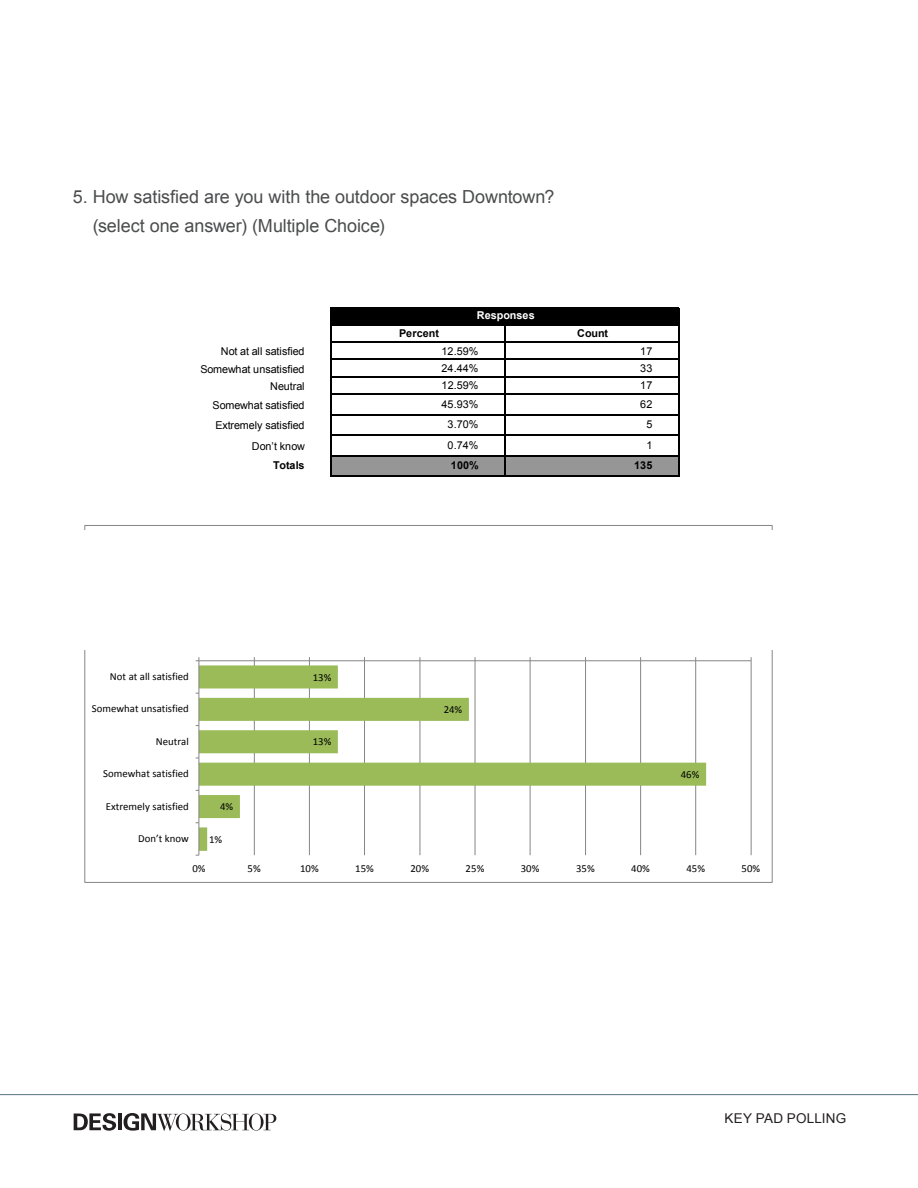
<style>
.page{position:relative;width:918px;height:1188px;background:#fff}
.page>*{position:absolute;margin:0;border:0;box-sizing:border-box;transform-origin:0 0}
.Subheads_2{font:18px "Arial";letter-spacing:-.005em;color:#4b4c4d}
.t1{font:13.5px "Arial";letter-spacing:.01em;color:#231f20}
.t2{font:10.8px "Calibri";color:#000}
.t3{font:10.8px "Arial";color:#000}
.t4{font:700 10.8px "Arial";letter-spacing:.01em;color:#000}
.t5{font:700 10.8px "Arial";letter-spacing:.01em;color:#fff}
</style>
<div class="page">
<svg style="left:74px;top:1113px;width:42px;height:18px"></svg>
<hr style="left:118px;top:1113px;width:4px;height:17px;background:#231f20">
<svg style="left:124px;top:1113px;width:152px;height:18px"></svg>
<hr style="left:0;top:1094px;width:918px;height:1px;background:#577482">
<div style="left:331px;top:308px;width:348px;height:17px;background:#000"></div>
<div style="left:331px;top:455px;width:348px;height:21px;background:#969696"></div>
<hr style="left:330px;top:308px;width:1px;height:169px;background:#000">
<hr style="left:678px;top:308px;width:1px;height:169px;background:#000">
<hr style="left:504px;top:325px;width:1px;height:152px;background:#000">
<hr style="left:331px;top:342px;width:348px;height:1px;background:#000">
<hr style="left:331px;top:359px;width:348px;height:1px;background:#000">
<hr style="left:331px;top:376px;width:348px;height:1px;background:#000">
<hr style="left:331px;top:393px;width:348px;height:2px;background:#000">
<hr style="left:331px;top:414px;width:348px;height:1px;background:#000">
<hr style="left:331px;top:435px;width:348px;height:1px;background:#000">
<hr style="left:331px;top:455px;width:348px;height:1px;background:#000">
<hr style="left:331px;top:476px;width:348px;height:1px;background:#000">
<svg style="left:84px;top:525px;width:689px;height:5px"></svg>
<svg style="left:84px;top:651px;width:689px;height:232px"></svg>
<p class="Subheads_2" style="left:73px;top:185px;width:483px">5. How satisfied are you with the outdoor spaces Downtown?</p>
<p class="Subheads_2" style="left:93px;top:214px;width:294px">(select one answer) (Multiple Choice)</p>
<p class="t5" style="left:477px;top:308px;width:59px">Responses</p>
<p class="t4" style="left:399px;top:326px;width:41px">Percent</p>
<p class="t4" style="left:577px;top:326px;width:32px">Count</p>
<p class="t3" style="left:221px;top:344px;width:85px">Not at all satisfied</p>
<p class="t3" style="left:442px;top:344px;width:38px">12.59%</p>
<p class="t3" style="left:640px;top:344px;width:14px">17</p>
<p class="t3" style="left:200px;top:362px;width:106px">Somewhat unsatisfied</p>
<p class="t3" style="left:442px;top:361px;width:38px">24.44%</p>
<p class="t3" style="left:640px;top:361px;width:14px">33</p>
<p class="t3" style="left:270px;top:379px;width:36px">Neutral</p>
<p class="t3" style="left:442px;top:378px;width:38px">12.59%</p>
<p class="t3" style="left:640px;top:378px;width:14px">17</p>
<p class="t3" style="left:213px;top:398px;width:94px">Somewhat satisfied</p>
<p class="t3" style="left:442px;top:397px;width:38px">45.93%</p>
<p class="t3" style="left:640px;top:397px;width:14px">62</p>
<p class="t3" style="left:215px;top:419px;width:91px">Extremely satisfied</p>
<p class="t3" style="left:448px;top:418px;width:32px">3.70%</p>
<p class="t3" style="left:646px;top:418px;width:8px">5</p>
<p class="t3" style="left:252px;top:439px;width:55px">Don’t know</p>
<p class="t3" style="left:448px;top:438px;width:32px">0.74%</p>
<p class="t3" style="left:646px;top:438px;width:8px">1</p>
<p class="t4" style="left:273px;top:458px;width:33px">Totals</p>
<p class="t4" style="left:451px;top:458px;width:29px">100%</p>
<p class="t4" style="left:634px;top:458px;width:20px">135</p>
<p class="t2" style="left:110px;top:670px;width:80px">Not at all satisfied</p>
<p class="t2" style="left:92px;top:702px;width:99px">Somewhat unsatisfied</p>
<p class="t2" style="left:156px;top:734px;width:35px">Neutral</p>
<p class="t2" style="left:103px;top:767px;width:87px">Somewhat satisfied</p>
<p class="t2" style="left:106px;top:799px;width:85px">Extremely satisfied</p>
<p class="t2" style="left:138px;top:832px;width:52px">Don’t know</p>
<p class="t2" style="left:220px;top:800px;width:15px">4%</p>
<p class="t2" style="left:209px;top:832px;width:15px">1%</p>
<p class="t2" style="left:313px;top:670px;width:20px">13%</p>
<p class="t2" style="left:313px;top:735px;width:20px">13%</p>
<p class="t2" style="left:444px;top:703px;width:20px">24%</p>
<p class="t2" style="left:681px;top:767px;width:20px">46%</p>
<p class="t2" style="left:192px;top:862px;width:15px">0%</p>
<p class="t2" style="left:248px;top:862px;width:15px">5%</p>
<p class="t2" style="left:300px;top:862px;width:20px">10%</p>
<p class="t2" style="left:355px;top:862px;width:20px">15%</p>
<p class="t2" style="left:410px;top:862px;width:20px">20%</p>
<p class="t2" style="left:466px;top:862px;width:20px">25%</p>
<p class="t2" style="left:521px;top:862px;width:20px">30%</p>
<p class="t2" style="left:576px;top:862px;width:20px">35%</p>
<p class="t2" style="left:631px;top:862px;width:20px">40%</p>
<p class="t2" style="left:686px;top:862px;width:20px">45%</p>
<p class="t2" style="left:742px;top:862px;width:20px">50%</p>
<p class="t1" style="left:724px;top:1109px;width:123px">KEY PAD POLLING</p>
</div>
